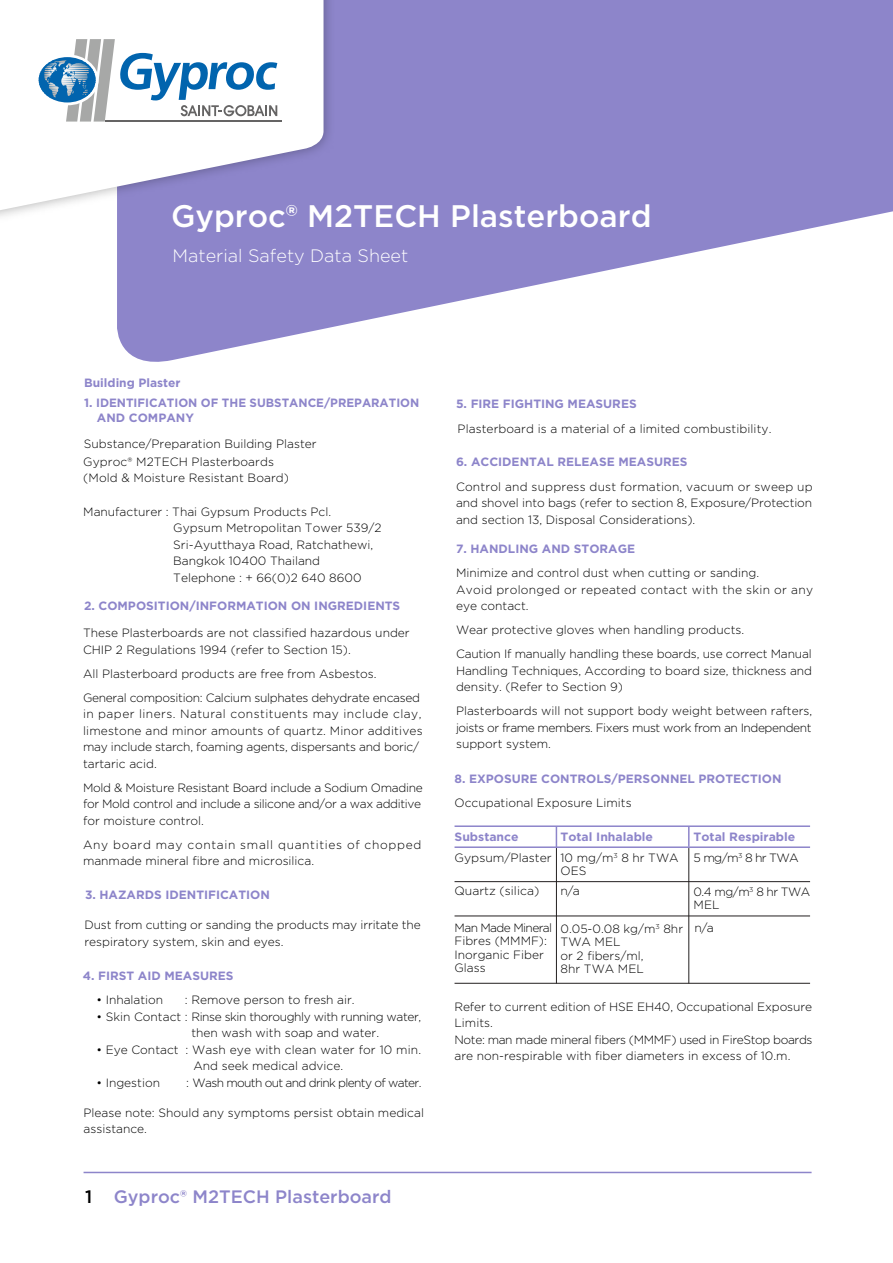
<style>
.page{position:relative;width:893px;height:1263px;background:#fff}
.page>*{position:absolute;margin:0;border:0;box-sizing:border-box;transform-origin:0 0}
.t1{font:500 31.2px "Gotham";color:#fff}
.t2{font:500 18px "Gotham";color:#8d85ca}
.t3{font:300 18px "Gotham";color:#fff}
.t4{font:500 18px "Gotham";color:#000}
.t5{font:300 12px/16.5px "Gotham";color:#000}
.t6{font:700 12px/14.4px "Gotham";color:#8d85ca}
.t7{font:300 12px/16.5px "Gotham";letter-spacing:-.025em;color:#000}
.t8{font:300 12px/16.5px "Gotham";letter-spacing:.055em;color:#000}
.t9{font:300 12px/16.5px "Gotham";letter-spacing:-.03em;color:#000}
.t10{font:300 12px "Gotham";letter-spacing:-.055em;color:#000}
.t11{font:300 12px/13.5px "Gotham";letter-spacing:-.04em;color:#000}
</style>
<div class="page">
<svg style="left:117px;top:0;width:776px;height:362px;fill:#8d85ca"></svg>
<svg style="left:117px;top:0;width:218px;height:230px;background:#8981c5"></svg>
<svg style="left:0;top:0;width:324px;height:222px"></svg>
<hr style="left:105px;top:120px;width:176px;height:1px;background:#656464">
<svg style="left:39px;top:39px;width:238px;height:83px"></svg>
<hr style="left:455px;top:825px;width:355px;height:2px;background:#8d85ca">
<hr style="left:455px;top:846px;width:355px;height:2px;background:#8d85ca">
<svg style="left:556px;top:827px;width:1px;height:19px"></svg>
<hr style="left:688px;top:826px;width:2px;height:21px;background:#8d85ca">
<hr style="left:455px;top:983px;width:355px;height:1px;background:#231f20">
<hr style="left:455px;top:881px;width:355px;height:1px;background:#231f20">
<hr style="left:455px;top:916px;width:355px;height:1px;background:#231f20">
<hr style="left:556px;top:848px;width:1px;height:135px;background:#231f20">
<hr style="left:689px;top:848px;width:1px;height:135px;background:#231f20">
<hr style="left:84px;top:1172px;width:728px;height:1px;background:#8d85ca">
<h1 class="t1" style="left:171px;top:195px;width:482px">Gyproc® M2TECH Plasterboard</h1>
<h2 class="t3" style="left:173px;top:244px;width:237px">Material Safety Data Sheet</h2>
<p class="t6" style="left:84px;top:375px;width:98px">Building Plaster</p>
<p class="t6" style="left:97px;top:395px;width:324px;text-indent:-13px">1. IDENTIFICATION OF THE SUBSTANCE/PREPARATION<br>AND COMPANY</p>
<p class="t5" style="left:84px;top:435px;width:234px">Substance/Preparation Building Plaster</p>
<p class="t5" style="left:83px;top:453px;width:207px">Gyproc® M2TECH Plasterboards (Mold &amp; Moisture Resistant Board)</p>
<p class="t5" style="left:173px;top:503px;width:210px;text-indent:-90px">Manufacturer : Thai Gypsum Products Pcl.<br>Gypsum Metropolitan Tower 539/2<br>Sri-Ayutthaya Road, Ratchathewi,<br>Bangkok 10400 Thailand<br>Telephone : + 66(0)2 640 8600</p>
<p class="t6" style="left:84px;top:598px;width:318px">2. COMPOSITION/INFORMATION ON INGREDIENTS</p>
<p class="t5" style="left:83px;top:624px;width:328px">These Plasterboards are not classified hazardous under<br>CHIP 2 Regulations 1994 (refer to Section 15).</p>
<p class="t7" style="left:83px;top:661px;width:339px;line-height:24px">All Plasterboard products are free from Asbestos.<br>General composition: Calcium sulphates dehydrate encased</p>
<p class="t5" style="left:83px;top:705px;width:341px">in paper liners. Natural constituents may include clay, limestone and minor amounts of quartz. Minor additives may include starch, foaming agents, dispersants and boric/ tartaric acid.</p>
<p class="t7" style="left:83px;top:779px;width:341px">Mold &amp; Moisture Resistant Board include a Sodium Omadine for Mold control and include a silicone and/or a wax additive for moisture control.</p>
<p class="t8" style="left:83px;top:836px;width:340px">Any board may contain small quantities of chopped manmade mineral fibre and microsilica.</p>
<p class="t6" style="left:85px;top:888px;width:186px">3. HAZARDS IDENTIFICATION</p>
<p class="t5" style="left:84px;top:916px;width:338px">Dust from cutting or sanding the products may irritate the respiratory system, skin and eyes.</p>
<p class="t6" style="left:83px;top:968px;width:152px">4. FIRST AID MEASURES</p>
<p class="t5" style="left:96px;top:991px;width:68px">• Inhalation</p>
<p class="t5" style="left:185px;top:991px;width:171px">: Remove person to fresh air.</p>
<p class="t9" style="left:191px;top:1008px;width:231px;text-indent:-95px">• Skin Contact : Rinse skin thoroughly with running water, then wash with soap and water.</p>
<p class="t5" style="left:193px;top:1041px;width:229px;text-indent:-97px">• Eye Contact : Wash eye with clean water for 10 min.<br>And seek medical advice.</p>
<p class="t5" style="left:96px;top:1074px;width:65px">• Ingestion</p>
<p class="t10" style="left:186px;top:1075px;width:237px">: Wash mouth out and drink plenty of water.</p>
<p class="t5" style="left:84px;top:1104px;width:342px">Please note: Should any symptoms persist obtain medical assistance.</p>
<h2 class="t4" style="left:85px;top:1184px;width:9px">1</h2>
<h2 class="t2" style="left:114px;top:1184px;width:279px">Gyproc® M2TECH Plasterboard</h2>
<p class="t6" style="left:456px;top:396px;width:182px">5. FIRE FIGHTING MEASURES</p>
<p class="t5" style="left:458px;top:420px;width:315px">Plasterboard is a material of a limited combustibility.</p>
<p class="t6" style="left:456px;top:454px;width:233px">6. ACCIDENTAL RELEASE MEASURES</p>
<p class="t5" style="left:456px;top:478px;width:358px;text-align:justify">Control and suppress dust formation, vacuum or sweep up and shovel into bags (refer to section 8, Exposure/Protection and section 13, Disposal Considerations).</p>
<p class="t6" style="left:456px;top:541px;width:181px">7. HANDLING AND STORAGE</p>
<p class="t5" style="left:456px;top:564px;width:359px">Minimize and control dust when cutting or sanding.<br>Avoid prolonged or repeated contact with the skin or any eye contact.</p>
<p class="t5" style="left:456px;top:618px;width:357px;line-height:24px">Wear protective gloves when handling products.<br>Caution If manually handling these boards, use correct Manual</p>
<p class="t5" style="left:456px;top:662px;width:357px">Handling Techniques, According to board size, thickness and density. (Refer to Section 9)</p>
<p class="t5" style="left:456px;top:702px;width:358px;text-align:justify">Plasterboards will not support body weight between rafters, joists or frame members. Fixers must work from an Independent support system.</p>
<p class="t6" style="left:455px;top:771px;width:329px">8. EXPOSURE CONTROLS/PERSONNEL PROTECTION</p>
<p class="t5" style="left:455px;top:794px;width:179px">Occupational Exposure Limits</p>
<p class="t6" style="left:455px;top:829px;width:66px">Substance</p>
<p class="t6" style="left:561px;top:829px;width:94px">Total Inhalable</p>
<p class="t6" style="left:694px;top:829px;width:103px">Total Respirable</p>
<p class="t5" style="left:455px;top:849px;width:99px">Gypsum/Plaster</p>
<p class="t5" style="left:455px;top:882px;width:86px">Quartz (silica)</p>
<p class="t5" style="left:455px;top:920px;width:99px;line-height:13.5px">Man Made Mineral<br>Fibres (MMMF):<br>Inorganic Fiber<br>Glass</p>
<p class="t5" style="left:561px;top:851px;width:120px;line-height:13.5px">10 mg/m<sup>3</sup> 8 hr TWA<br>OES</p>
<p class="t5" style="left:561px;top:882px;width:21px">n/a</p>
<p class="t5" style="left:561px;top:921px;width:124px;line-height:13.5px">0.05-0.08 kg/m<sup>3</sup> 8hr<br>TWA MEL<br>or 2 fibers/ml,<br>8hr TWA MEL</p>
<p class="t5" style="left:694px;top:849px;width:107px">5 mg/m<sup>3</sup> 8 hr TWA</p>
<p class="t11" style="left:694px;top:884px;width:118px">0.4 mg/m<sup>3</sup> 8 hr TWA<br>MEL</p>
<p class="t5" style="left:695px;top:919px;width:21px">n/a</p>
<p class="t5" style="left:455px;top:998px;width:359px">Refer to current edition of HSE EH40, Occupational Exposure Limits.<br>Note: man made mineral fibers (MMMF) used in FireStop boards are non-respirable with fiber diameters in excess of 10.m.</p>
</div>
